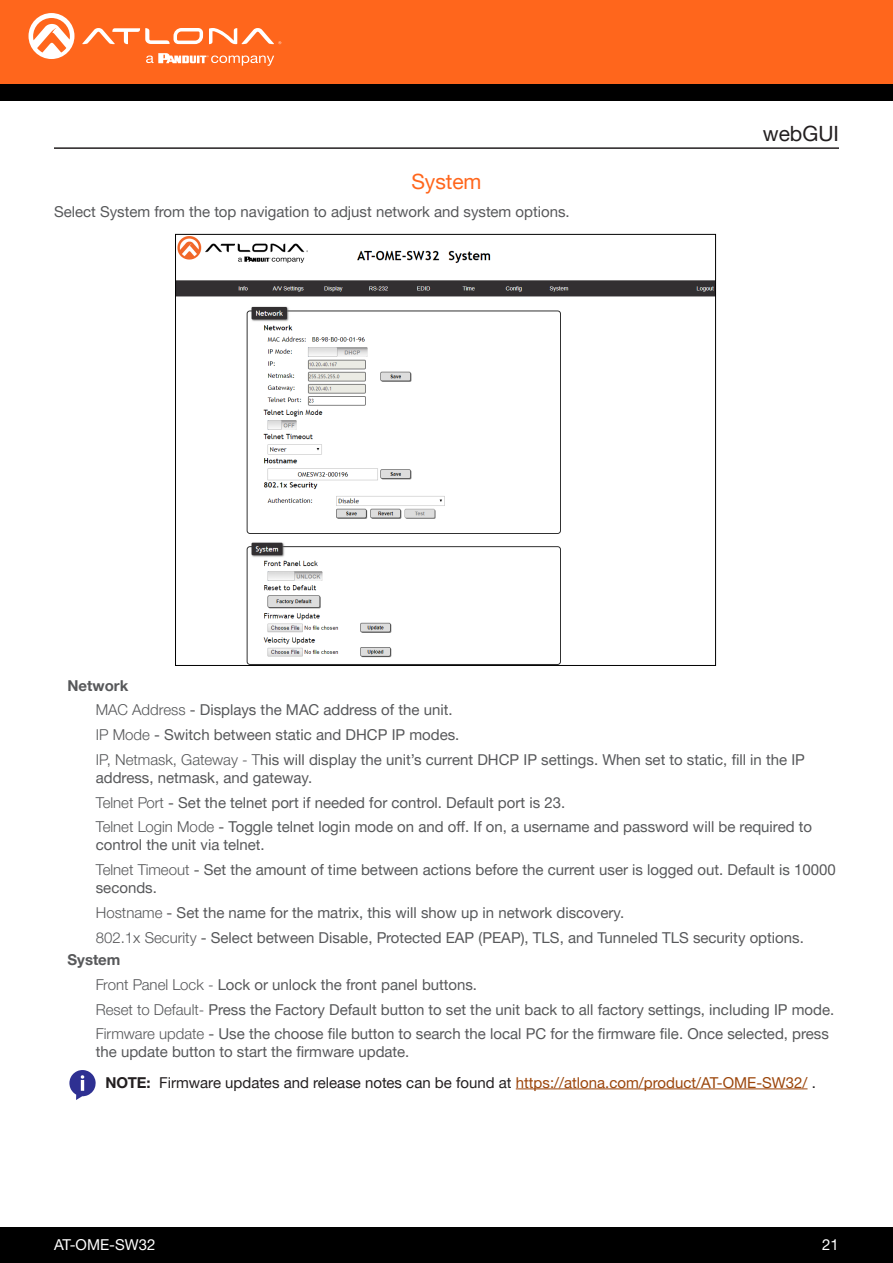
<style>
.page{position:relative;width:893px;height:1263px;background:#fff}
.page>*{position:absolute;margin:0;border:0;box-sizing:border-box;transform-origin:0 0}
.Non_TOC_Section_Head{font:21px "Helvetica Neue LTW1 G";color:#231f20}
.Subsection_Header{font:21px "Helvetica Neue LTW1 G";color:#ff661c}
.Bullets{font:15px/18px "Helvetica Neue LTW1 G";color:#57585a}
.General_Bold_Text{font:15px "Helvetica Neue LTW1 G";color:#231f20}
.General_Text{font:15px "Helvetica Neue LTW1 G";color:#57585a}
.t1{font:15px "Helvetica Neue LTW1 G";color:#fff}
.Bullets-2{font:700 15px "Helvetica Neue LTW1 G";color:#57585a}
.s1{font-weight:300}
.s2{font-weight:700}
.s3{color:#9b450a}
</style>
<div class="page">
<div style="left:0;top:1227px;width:893px;height:36px;background:#000"></div>
<div style="left:0;top:0;width:893px;height:84px;background:#ff661c"></div>
<div style="left:0;top:84px;width:893px;height:16px;background:#000"></div>
<svg style="left:82px;top:28px;width:121px;height:16px"></svg>
<svg style="left:209px;top:28px;width:72px;height:16px"></svg>
<svg style="left:29px;top:13px;width:45px;height:46px"></svg>
<svg style="left:146px;top:53px;width:128px;height:13px"></svg>
<hr style="left:54px;top:147px;width:785px;height:2px;background:#231f20">
<img style="left:177px;top:236px;width:537px;height:428px">
<svg style="left:69px;top:1070px;width:27px;height:30px"></svg>
<hr style="left:516px;top:1088px;width:291px;height:1px;background:#9b450a">
<p class="Subsection_Header" style="left:411px;top:169px;width:72px">System</p>
<p class="General_Text" style="left:54px;top:202px;width:517px">Select System from the top navigation to adjust network and system options.</p>
<p class="Non_TOC_Section_Head" style="left:763px;top:120px;width:78px">webGUI</p>
<p class="Bullets-2" style="left:68px;top:676px;width:62px">Network</p>
<p class="Bullets" style="left:96px;top:701px;width:358px"><span class="s1">MAC Address</span> - Displays the MAC address of the unit.</p>
<p class="Bullets" style="left:96px;top:726px;width:365px"><span class="s1">IP Mode</span> - Switch between static and DHCP IP modes.</p>
<p class="Bullets" style="left:96px;top:750px;width:711px"><span class="s1">IP, Netmask, Gateway - T</span>his will display the unit’s current DHCP IP settings. When set to static, fill in the IP address, netmask, and gateway.</p>
<p class="Bullets" style="left:96px;top:793px;width:471px"><span class="s1">Telnet Port</span> - Set the telnet port if needed for control. Default port is 23.</p>
<p class="Bullets" style="left:96px;top:818px;width:718px"><span class="s1">Telnet Login Mode</span> - Toggle telnet login mode on and off. If on, a username and password will be required to control the unit via telnet.</p>
<p class="Bullets" style="left:96px;top:861px;width:742px"><span class="s1">Telnet Timeout</span> - Set the amount of time between actions before the current user is logged out. Default is 10000 seconds.</p>
<p class="Bullets" style="left:96px;top:903px;width:530px"><span class="s1">Hostname</span> - Set the name for the matrix, this will show up in network discovery.</p>
<p class="Bullets" style="left:96px;top:928px;width:710px"><span class="s1">802.1x Security</span> - Select between Disable, Protected EAP (PEAP), TLS, and Tunneled TLS security options.</p>
<p class="Bullets-2" style="left:68px;top:951px;width:54px">System</p>
<p class="Bullets" style="left:96px;top:975px;width:383px"><span class="s1">Front Panel Lock -</span> Lock or unlock the front panel buttons.</p>
<p class="Bullets" style="left:96px;top:1000px;width:740px"><span class="s1">Reset to Default-</span> Press the Factory Default button to set the unit back to all factory settings, including IP mode.</p>
<p class="Bullets" style="left:96px;top:1025px;width:735px"><span class="s1">Firmware update</span> - Use the choose file button to search the local PC for the firmware file. Once selected, press the update button to start the firmware update.</p>
<p class="General_Bold_Text" style="left:105px;top:1073px;width:712px"><span class="s2">NOTE:</span> Firmware updates and release notes can be found at <span class="s3">https://atlona.com/product/AT-OME-SW32/</span> .</p>
<p class="t1" style="left:54px;top:1235px;width:103px">AT-OME-SW32</p>
<p class="t1" style="left:822px;top:1235px;width:18px">21</p>
</div>
